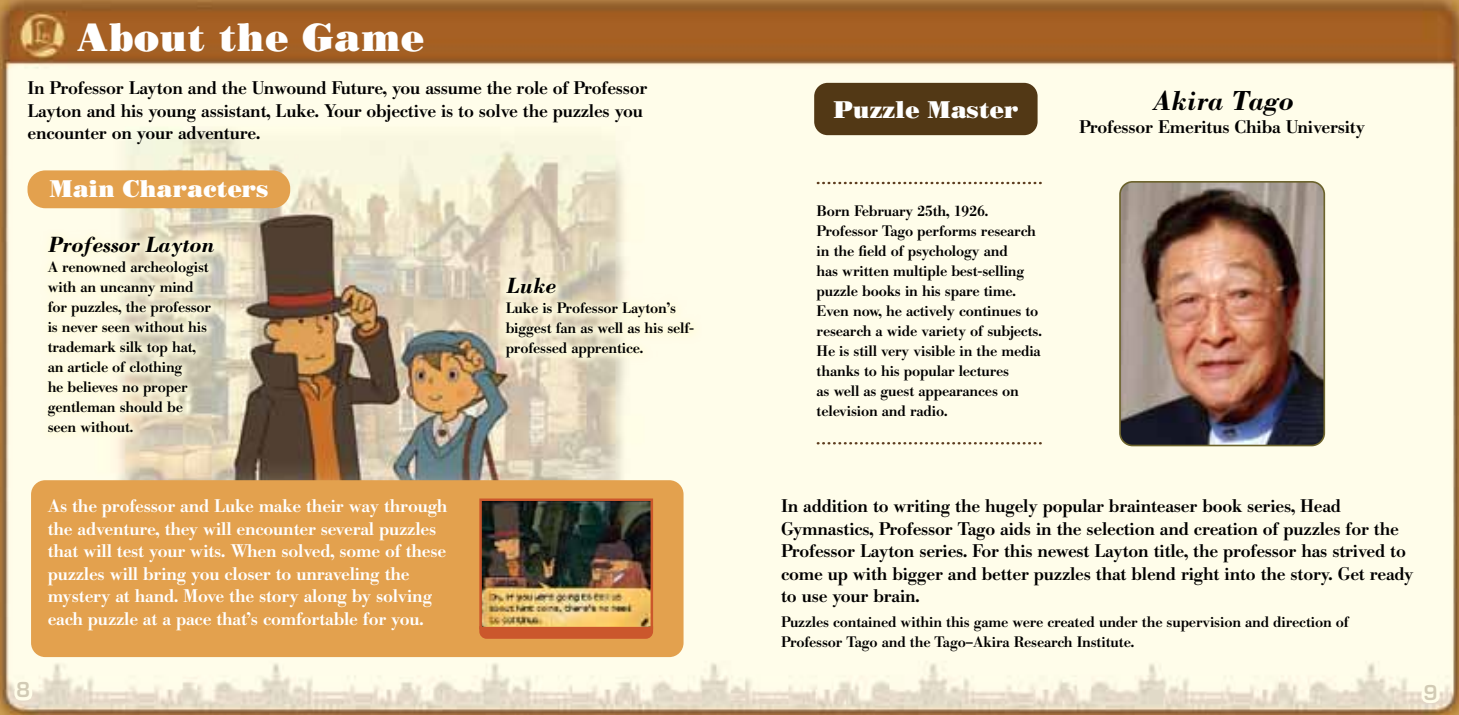
<style>
.page{position:relative;width:1459px;height:715px;background:#fff}
.page>*{position:absolute;margin:0;border:0;box-sizing:border-box;transform-origin:0 0}
.t1{font:37.5px "Bodoni Poster";color:#fff}
.t2{font:italic 700 25px "Bodoni";letter-spacing:-.01em;color:#000}
.t3{font:22.75px "Bodoni Poster";letter-spacing:-.01em;color:#fff}
.t4{font:italic 700 20px "Bodoni";letter-spacing:-.01em;color:#000}
.t5{font:600 20px "Eurostile";color:#d2cbb5}
.t6{font:500 18px/22.5px "B Bodoni";letter-spacing:-.01em;color:#000}
.t7{font:500 18px/22.5px "B Bodoni";letter-spacing:-.01em;color:#fff}
.t8{font:500 15px/20px "B Bodoni";letter-spacing:-.01em;color:#000}
</style>
<div class="page">
<img style="left:0;top:0;width:1458px;height:714px">
<div style="left:31px;top:480px;width:652px;height:176px;background:#e3a14e;border-radius:14px"></div>
<div style="left:814px;top:83px;width:223px;height:52px;background:#523815;border-radius:13px"></div>
<svg style="left:817px;top:182px;width:223px;height:2px"></svg>
<svg style="left:817px;top:442px;width:223px;height:2px"></svg>
<img style="left:1119px;top:182px;width:205px;height:263px">
<div style="left:1119px;top:181px;width:205px;height:265px;border:2px solid #6c632c;border-radius:13px"></div>
<svg style="left:479px;top:626px;width:175px;height:13px;background:#cb5a2d"></svg>
<img style="left:482px;top:501px;width:168px;height:125px">
<div style="left:479px;top:498px;width:174px;height:131px;border:2px solid #cb572c"></div>
<div style="left:28px;top:170px;width:262px;height:38px;background:#e3a14e;border-radius:18px"></div>
<svg style="left:37px;top:226px;width:185px;height:213px;background:#f0ecd3"></svg>
<svg style="left:495px;top:267px;width:206px;height:98px;background:#f2ecd4"></svg>
<svg style="left:11px;top:675px;width:24px;height:28px"></svg>
<svg style="left:1418px;top:667px;width:24px;height:38px"></svg>
<h1 class="t1" style="left:77px;top:13px;width:349px">About the Game</h1>
<p class="t6" style="left:28px;top:77px;width:621px">In Professor Layton and the Unwound Future, you assume the role of Professor<br>Layton and his young assistant, Luke. Your objective is to solve the puzzles you encounter on your adventure.</p>
<h3 class="t3" style="left:49px;top:174px;width:221px">Main Characters</h3>
<h3 class="t4" style="left:48px;top:230px;width:168px">Professor Layton</h3>
<p class="t8" style="left:48px;top:257px;width:165px">A renowned archeologist with an uncanny mind for puzzles, the professor is never seen without his trademark silk top hat, an article of clothing<br>he believes no proper gentleman should be seen without.</p>
<h3 class="t4" style="left:505px;top:272px;width:51px">Luke</h3>
<p class="t8" style="left:505px;top:298px;width:190px">Luke is Professor Layton’s biggest fan as well as his self&shy;professed apprentice.</p>
<p class="t7" style="left:48px;top:495px;width:401px">As the professor and Luke make their way through the adventure, they will encounter several puzzles that will test your wits. When solved, some of these puzzles will bring you closer to unraveling the mystery at hand. Move the story along by solving each puzzle at a pace that’s comfortable for you.</p>
<h3 class="t3" style="left:833px;top:95px;width:187px">Puzzle Master</h3>
<h2 class="t2" style="left:1151px;top:83px;width:142px">Akira Tago</h2>
<p class="t6" style="left:1078px;top:116px;width:288px">Professor Emeritus Chiba University</p>
<p class="t8" style="left:816px;top:201px;width:227px">Born February 25th, 1926.<br>Professor Tago performs research in the field of psychology and<br>has written multiple best-selling puzzle books in his spare time.<br>Even now, he actively continues to research a wide variety of subjects.<br>He is still very visible in the media thanks to his popular lectures<br>as well as guest appearances on television and radio.</p>
<p class="t6" style="left:781px;top:495px;width:634px">In addition to writing the hugely popular brainteaser book series, Head Gymnastics, Professor Tago aids in the selection and creation of puzzles for the Professor Layton series. For this newest Layton title, the professor has strived to come up with bigger and better puzzles that blend right into the story. Get ready to use your brain.</p>
<p class="t8" style="left:781px;top:612px;width:569px">Puzzles contained within this game were created under the supervision and direction of<br>Professor Tago and the Tago–Akira Research Institute.</p>
<h3 class="t5" style="left:16px;top:677px;width:16px">8</h3>
<h3 class="t5" style="left:1423px;top:679px;width:16px">9</h3>
</div>
